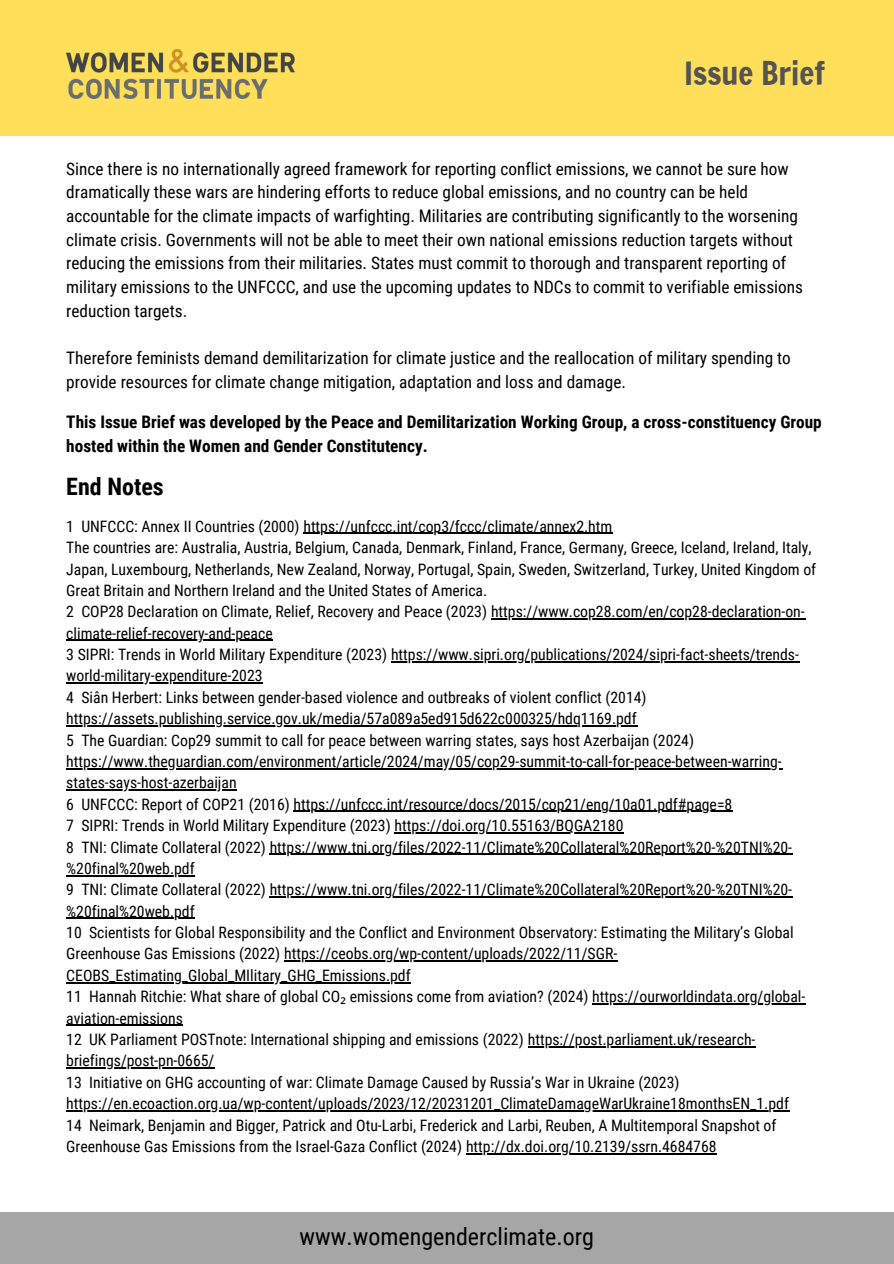
<style>
.page{position:relative;width:894px;height:1264px;background:#fff}
.page>*{position:absolute;margin:0;border:0;box-sizing:border-box;transform-origin:0 0}
.t1{font:31.5px "Francois One";color:#545454}
.t2{font:24px "Roboto Condensed";color:#000}
.t3{font:700 24px "Roboto Condensed";color:#000}
.t4{font:17.25px/23.7px "Roboto Condensed";color:#000}
.t5{font:700 17.25px/23.7px "Roboto Condensed";color:#000}
.t6{font:15.75px/21.5px "Roboto Condensed";color:#000}
.s1{font-family:"Noto Sans"}
</style>
<div class="page">
<div style="left:0;top:0;width:893px;height:136px;background:#ffde59"></div>
<div style="left:0;top:1212px;width:893px;height:51px;background:#a6a6a6"></div>
<img style="left:66px;top:49px;width:229px;height:50px">
<hr style="left:303px;top:533px;width:309px;height:1px;background:#000">
<hr style="left:491px;top:618px;width:314px;height:1px;background:#000">
<hr style="left:66px;top:639px;width:207px;height:2px;background:#000">
<hr style="left:391px;top:661px;width:408px;height:1px;background:#000">
<hr style="left:66px;top:682px;width:197px;height:1px;background:#000">
<hr style="left:66px;top:725px;width:571px;height:1px;background:#000">
<hr style="left:66px;top:768px;width:716px;height:1px;background:#000">
<hr style="left:66px;top:789px;width:171px;height:1px;background:#000">
<hr style="left:293px;top:810px;width:439px;height:2px;background:#000">
<hr style="left:394px;top:832px;width:229px;height:1px;background:#000">
<hr style="left:269px;top:853px;width:523px;height:1px;background:#000">
<hr style="left:66px;top:875px;width:129px;height:1px;background:#000">
<hr style="left:269px;top:896px;width:523px;height:1px;background:#000">
<hr style="left:66px;top:917px;width:129px;height:1px;background:#000">
<hr style="left:284px;top:960px;width:333px;height:1px;background:#000">
<hr style="left:66px;top:981px;width:345px;height:2px;background:#000">
<hr style="left:592px;top:1003px;width:213px;height:1px;background:#000">
<hr style="left:66px;top:1024px;width:117px;height:1px;background:#000">
<hr style="left:527px;top:1046px;width:228px;height:1px;background:#000">
<hr style="left:66px;top:1067px;width:148px;height:1px;background:#000">
<hr style="left:66px;top:1110px;width:723px;height:1px;background:#000">
<hr style="left:466px;top:1152px;width:250px;height:2px;background:#000">
<h4 class="t1" style="left:684px;top:50px;width:142px">Issue Brief</h4>
<p class="t4" style="left:66px;top:157px;width:738px">Since there is no internationally agreed framework for reporting conflict emissions, we cannot be sure how dramatically these wars are hindering efforts to reduce global emissions, and no country can be held accountable for the climate impacts of warfighting. Militaries are contributing significantly to the worsening climate crisis. Governments will not be able to meet their own national emissions reduction targets without reducing the emissions from their militaries. States must commit to thorough and transparent reporting of military emissions to the UNFCCC, and use the upcoming updates to NDCs to commit to verifiable emissions reduction targets.</p>
<h1 class="t4" style="left:66px;top:346px;width:726px">Therefore feminists demand demilitarization for climate justice and the reallocation of military spending to provide resources for climate change mitigation, adaptation and loss and damage.</h1>
<p class="t5" style="left:66px;top:410px;width:756px">This Issue Brief was developed by the Peace and Demilitarization Working Group, a cross-constituency Group hosted within the Women and Gender Constitutency.</p>
<h2 class="t3" style="left:66px;top:473px;width:99px">End Notes</h2>
<p class="t6" style="left:66px;top:515px;width:547px">1 UNFCCC: Annex II Countries (2000) https://unfccc.int/cop3/fccc/climate/annex2.htm</p>
<p class="t6" style="left:66px;top:537px;width:751px">The countries are: Australia, Austria, Belgium, Canada, Denmark, Finland, France, Germany, Greece, Iceland, Ireland, Italy,<br>Japan, Luxembourg, Netherlands, New Zealand, Norway, Portugal, Spain, Sweden, Switzerland, Turkey, United Kingdom of<br>Great Britain and Northern Ireland and the United States of America.</p>
<p class="t6" style="left:66px;top:601px;width:739px">2 COP28 Declaration on Climate, Relief, Recovery and Peace (2023) https://www.cop28.com/en/cop28-declaration-on-</p>
<p class="t6" style="left:66px;top:622px;width:734px">climate-relief-recovery-and-peace<br>3 SIPRI: Trends in World Military Expenditure (2023) https://www.sipri.org/publications/2024/sipri-fact-sheets/trends-</p>
<p class="t6" style="left:66px;top:665px;width:198px">world-military-expenditure-2023<br>4</p>
<p class="t6" style="left:81px;top:686px;width:566px">Siân Herbert: Links between gender-based violence and outbreaks of violent conflict (2014)</p>
<p class="t6" style="left:66px;top:708px;width:571px">https://assets.publishing.service.gov.uk/media/57a089a5ed915d622c000325/hdq1169.pdf</p>
<p class="t6" style="left:66px;top:729px;width:629px">5 The Guardian: Cop29 summit to call for peace between warring states, says host Azerbaijan (2024)</p>
<p class="t6" style="left:66px;top:750px;width:716px">https://www.theguardian.com/environment/article/2024/may/05/cop29-summit-to-call-for-peace-between-warring-</p>
<p class="t6" style="left:66px;top:772px;width:667px">states-says-host-azerbaijan<br>6 UNFCCC: Report of COP21 (2016) https://unfccc.int/resource/docs/2015/cop21/eng/10a01.pdf#page=8</p>
<p class="t6" style="left:66px;top:815px;width:9px">7</p>
<p class="t6" style="left:81px;top:815px;width:543px">SIPRI: Trends in World Military Expenditure (2023) https://doi.org/10.55163/BQGA2180</p>
<p class="t6" style="left:66px;top:836px;width:9px">8</p>
<p class="t6" style="left:66px;top:836px;width:740px;text-indent:15px">TNI: Climate Collateral (2022) https://www.tni.org/files/2022-11/Climate%20Collateral%20Report%20-%20TNI%20- %20final%20web.pdf<br>9 TNI: Climate Collateral (2022) https://www.tni.org/files/2022-11/Climate%20Collateral%20Report%20-%20TNI%20- %20final%20web.pdf<br>10 Scientists for Global Responsibility and the Conflict and Environment Observatory: Estimating the Military’s Global Greenhouse Gas Emissions (2022) https://ceobs.org/wp-content/uploads/2022/11/SGR-CEOBS_Estimating_Global_MIlitary_GHG_Emissions.pdf<br>11 Hannah Ritchie: What share of global CO<span class="s1">₂</span> emissions come from aviation? (2024) https://ourworldindata.org/global&shy;aviation-emissions<br>12 UK Parliament POSTnote: International shipping and emissions (2022) https://post.parliament.uk/research&shy;briefings/post-pn-0665/<br>13 Initiative on GHG accounting of war: Climate Damage Caused by Russia’s War in Ukraine (2023) https://en.ecoaction.org.ua/wp-content/uploads/2023/12/20231201_ClimateDamageWarUkraine18monthsEN_1.pdf 14 Neimark, Benjamin and Bigger, Patrick and Otu-Larbi, Frederick and Larbi, Reuben, A Multitemporal Snapshot of Greenhouse Gas Emissions from the Israel-Gaza Conflict (2024) http://dx.doi.org/10.2139/ssrn.4684768</p>
<p class="t2" style="left:299px;top:1223px;width:296px">www.womengenderclimate.org</p>
</div>
